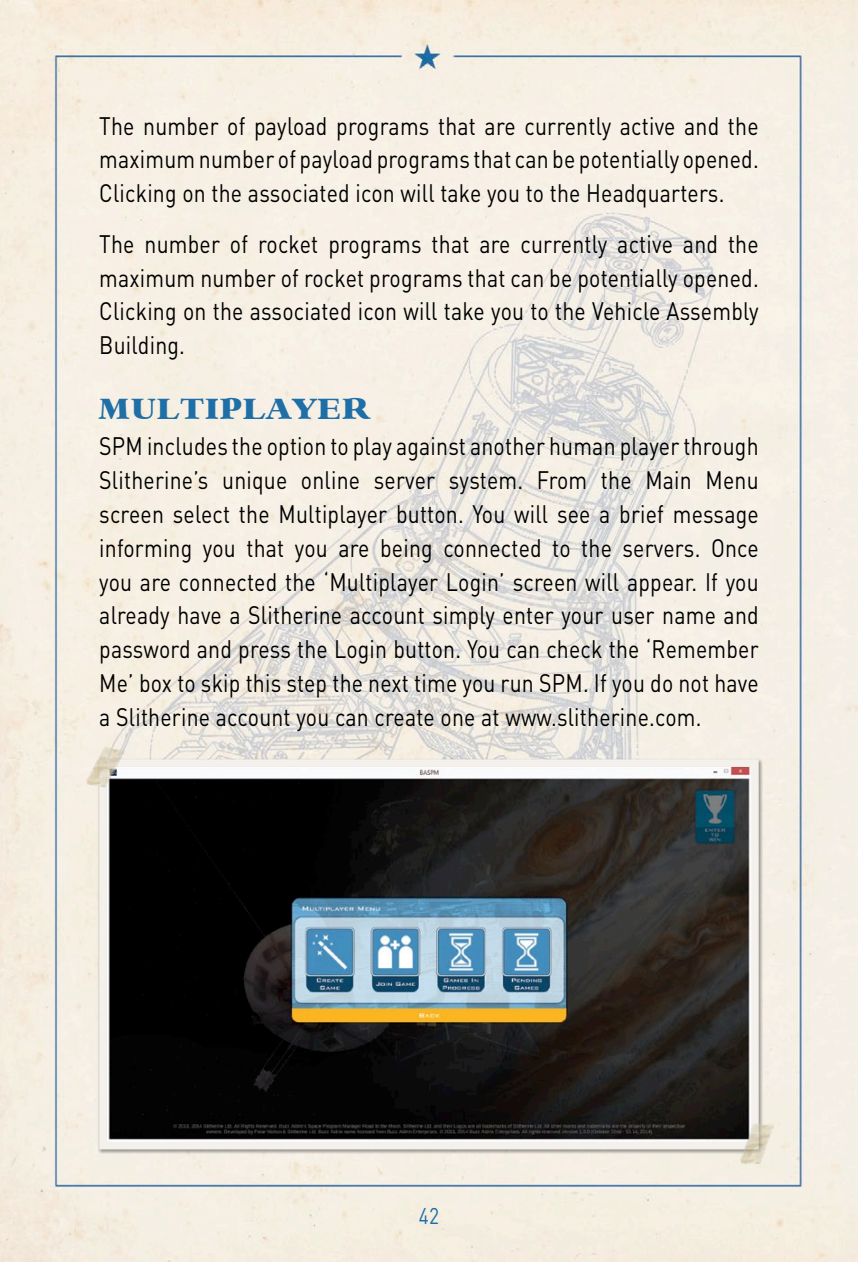
<style>
.page{position:relative;width:858px;height:1262px;background:#fff}
.page>*{position:absolute;margin:0;border:0;box-sizing:border-box;transform-origin:0 0}
.B-head{font:700 28.75px "Bambi";letter-spacing:.075em;color:#1e6ea7}
.t1{font:25px/33.8px "DIN";letter-spacing:.01em;color:#000;text-align:justify;scale:.85 1}
.t2{font:22.5px "DIN";color:#1e6ea7;scale:.85 1}
</style>
<div class="page">
<img style="left:0;top:0;width:857px;height:1261px">
<svg style="left:95px;top:755px;width:667px;height:398px"></svg>
<img style="left:86px;top:744px;width:39px;height:45px">
<img style="left:740px;top:1123px;width:33px;height:41px">
<p class="t1" style="left:99px;top:108px;width:777px">The number of payload programs that are currently active and the maximum number of payload programs that can be potentially opened.<br>Clicking on the associated icon will take you to the Headquarters.</p>
<p class="t1" style="left:99px;top:226px;width:777px">The number of rocket programs that are currently active and the maximum number of rocket programs that can be potentially opened.<br>Clicking on the associated icon will take you to the Vehicle Assembly Building.</p>
<p class="B-head" style="left:99px;top:396px;width:272px">MULTIPLAYER</p>
<p class="t1" style="left:99px;top:429px;width:777px">SPM includes the option to play against another human player through Slitherine’s unique online server system. From the Main Menu screen select the Multiplayer button. You will see a brief message informing you that you are being connected to the servers. Once you are connected the ‘Multiplayer Login’ screen will appear. If you already have a Slitherine account simply enter your user name and password and press the Login button. You can check the ‘Remember Me’ box to skip this step the next time you run SPM. If you do not have a Slitherine account you can create one at www.slitherine.com.</p>
<p class="t2" style="left:419px;top:1201px;width:25px">42</p>
</div>
